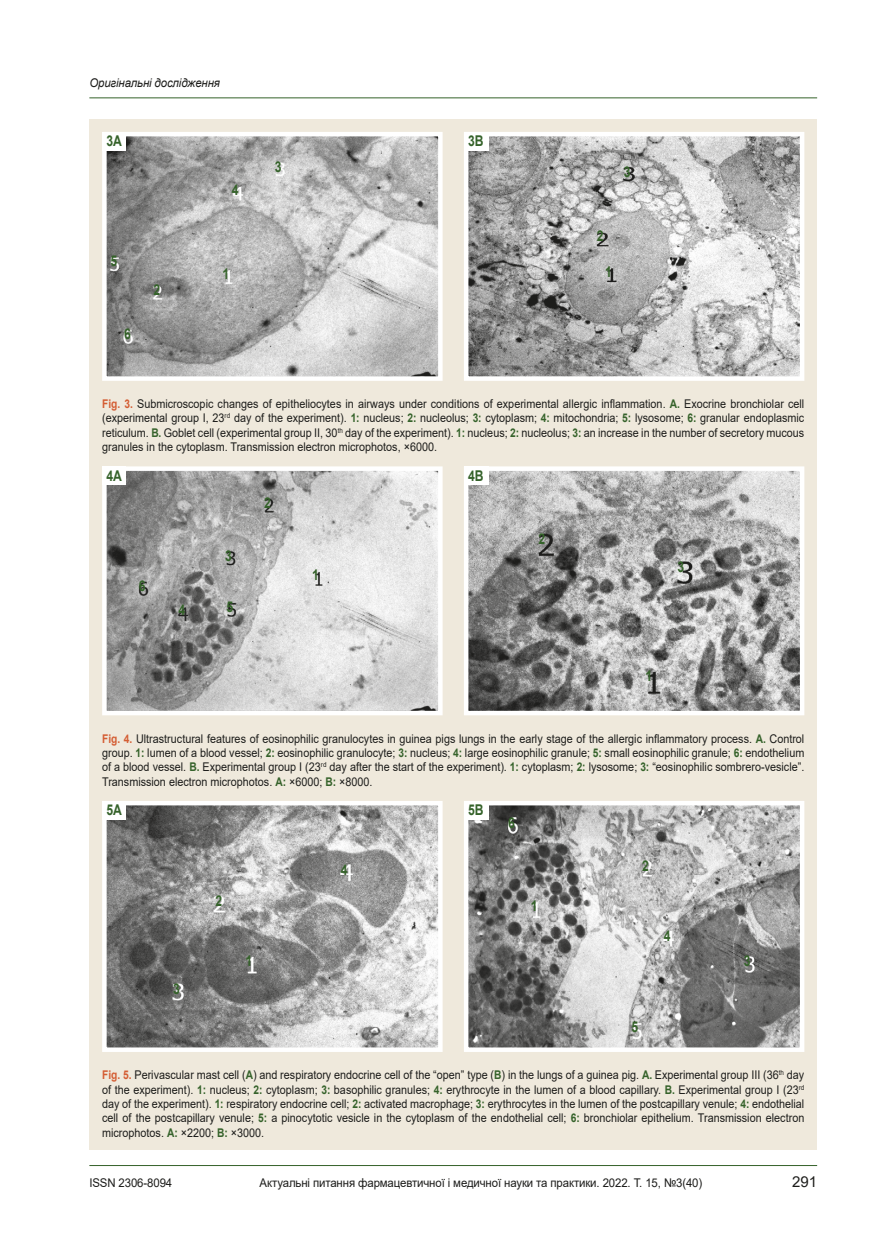
<style>
.page{position:relative;width:881px;height:1234px;background:#fff}
.page>*{position:absolute;margin:0;border:0;box-sizing:border-box;transform-origin:0 0}
.t1{font:15px "Arial";color:#1d1d1b}
.резюме_назв{font:700 14.85px "Arial";color:#35622a;scale:.82 1}
.примечание{font:12px/14.4px "Arial";color:#1d1d1b;text-align:justify;scale:.9 1}
.примечание-2{font:12px "Arial";color:#1d1d1b;scale:.95 1}
.t2{font:italic 12px "Arial";letter-spacing:-.01em;color:#1d1d1b;scale:.95 1}
.s1{font-weight:700;color:#d45d33}
.s2{font-weight:700;color:#35622a}
</style>
<div class="page">
<hr style="left:89px;top:1164px;width:727px;height:1px;background:#35622a">
<hr style="left:89px;top:97px;width:727px;height:1px;background:#35622a">
<div style="left:89px;top:119px;width:727px;height:1030px;background:#efe9dc"></div>
<svg style="left:102px;top:132px;width:341px;height:249px;background:#b8b8b7"></svg>
<svg style="left:464px;top:132px;width:341px;height:249px;background:#b6b6b5"></svg>
<svg style="left:102px;top:466px;width:341px;height:250px"></svg>
<svg style="left:464px;top:466px;width:341px;height:250px;background:#a4a3a3"></svg>
<svg style="left:102px;top:801px;width:341px;height:251px;background:#a2a2a1"></svg>
<svg style="left:464px;top:801px;width:341px;height:251px;background:#a1a0a0"></svg>
<div style="left:102px;top:132px;width:24px;height:18px;background:#fff"></div>
<div style="left:102px;top:466px;width:24px;height:18px;background:#fff"></div>
<div style="left:102px;top:800px;width:24px;height:19px;background:#fff"></div>
<div style="left:463px;top:132px;width:25px;height:18px;background:#fff"></div>
<div style="left:463px;top:466px;width:25px;height:18px;background:#fff"></div>
<div style="left:463px;top:800px;width:25px;height:19px;background:#fff"></div>
<p class="t2" style="left:89px;top:75px;width:139px">Оригінальні дослідження</p>
<p class="резюме_назв" style="left:106px;top:130px;width:20px">3A</p>
<p class="резюме_назв" style="left:110px;top:250px;width:10px">5</p>
<p class="резюме_назв" style="left:124px;top:323px;width:10px">6</p>
<p class="резюме_назв" style="left:153px;top:279px;width:10px">2</p>
<p class="резюме_назв" style="left:232px;top:180px;width:10px">4</p>
<p class="резюме_назв" style="left:222px;top:263px;width:10px">1</p>
<p class="резюме_назв" style="left:468px;top:130px;width:20px">3B</p>
<p class="резюме_назв" style="left:275px;top:156px;width:10px">3</p>
<p class="резюме_назв" style="left:623px;top:161px;width:10px">3</p>
<p class="резюме_назв" style="left:596px;top:225px;width:10px">2</p>
<p class="резюме_назв" style="left:605px;top:261px;width:10px">1</p>
<p class="примечание" style="left:102px;top:396px;width:781px"><span class="s1">Fig. 3.</span> Submicroscopic changes of epitheliocytes in airways under conditions of experimental allergic inflammation. <span class="s2">A.</span> Exocrine bronchiolar cell (experimental group I, 23<sup>rd</sup> day of the experiment). <span class="s2">1:</span> nucleus; <span class="s2">2:</span> nucleolus; <span class="s2">3:</span> cytoplasm; <span class="s2">4:</span> mitochondria; <span class="s2">5:</span> lysosome; <span class="s2">6:</span> granular endoplasmic reticulum. <span class="s2">B.</span> Goblet cell (experimental group II, 30<sup>th</sup> day of the experiment). <span class="s2">1:</span> nucleus; <span class="s2">2:</span> nucleolus; <span class="s2">3:</span> an increase in the number of secretory mucous granules in the cytoplasm. Transmission electron microphotos, ×6000.</p>
<p class="резюме_назв" style="left:106px;top:464px;width:20px">4A</p>
<p class="резюме_назв" style="left:139px;top:575px;width:10px">6</p>
<p class="резюме_назв" style="left:225px;top:545px;width:10px">3</p>
<p class="резюме_назв" style="left:178px;top:599px;width:10px">4</p>
<p class="резюме_назв" style="left:226px;top:596px;width:10px">5</p>
<p class="резюме_назв" style="left:264px;top:492px;width:10px">2</p>
<p class="резюме_назв" style="left:312px;top:564px;width:10px">1</p>
<p class="резюме_назв" style="left:468px;top:464px;width:20px">4B</p>
<p class="резюме_назв" style="left:538px;top:528px;width:10px">2</p>
<p class="резюме_назв" style="left:677px;top:555px;width:10px">3</p>
<p class="резюме_назв" style="left:645px;top:665px;width:10px">1</p>
<p class="примечание" style="left:102px;top:730px;width:781px"><span class="s1">Fig. 4.</span> Ultrastructural features of eosinophilic granulocytes in guinea pigs lungs in the early stage of the allergic inflammatory process. <span class="s2">A.</span> Control group. <span class="s2">1:</span> lumen of a blood vessel; <span class="s2">2:</span> eosinophilic granulocyte; <span class="s2">3:</span> nucleus; <span class="s2">4:</span> large eosinophilic granule; <span class="s2">5:</span> small eosinophilic granule; <span class="s2">6:</span> endothelium of a blood vessel. <span class="s2">B.</span> Experimental group I (23<sup>rd</sup> day after the start of the experiment). <span class="s2">1:</span> cytoplasm; <span class="s2">2:</span> lysosome; <span class="s2">3:</span> “eosinophilic sombrero-vesicle”.<br>Transmission electron microphotos. <span class="s2">A:</span> ×6000; <span class="s2">B:</span> ×8000.</p>
<p class="резюме_назв" style="left:106px;top:799px;width:20px">5A</p>
<p class="резюме_назв" style="left:173px;top:977px;width:10px">3</p>
<p class="резюме_назв" style="left:215px;top:889px;width:10px">2</p>
<p class="резюме_назв" style="left:245px;top:950px;width:10px">1</p>
<p class="резюме_назв" style="left:341px;top:859px;width:10px">4</p>
<p class="резюме_назв" style="left:468px;top:799px;width:20px">5B</p>
<p class="резюме_назв" style="left:508px;top:812px;width:10px">6</p>
<p class="резюме_назв" style="left:530px;top:895px;width:10px">1</p>
<p class="резюме_назв" style="left:642px;top:854px;width:10px">2</p>
<p class="резюме_назв" style="left:663px;top:924px;width:10px">4</p>
<p class="резюме_назв" style="left:631px;top:1016px;width:10px">5</p>
<p class="резюме_назв" style="left:743px;top:950px;width:10px">3</p>
<p class="примечание" style="left:102px;top:1067px;width:781px"><span class="s1">Fig. 5.</span> Perivascular mast cell (<span class="s2">A</span>) and respiratory endocrine cell of the “open” type (<span class="s2">B</span>) in the lungs of a guinea pig. <span class="s2">A.</span> Experimental group III (36<sup>th</sup> day of the experiment). <span class="s2">1:</span> nucleus; <span class="s2">2:</span> cytoplasm; <span class="s2">3:</span> basophilic granules; <span class="s2">4:</span> erythrocyte in the lumen of a blood capillary. <span class="s2">B.</span> Experimental group I (23<sup>rd </sup>day of the experiment). <span class="s2">1:</span> respiratory endocrine cell; <span class="s2">2:</span> activated macrophage; <span class="s2">3:</span> erythrocytes in the lumen of the postcapillary venule; <span class="s2">4:</span> endothelial cell of the postcapillary venule; <span class="s2">5:</span> a pinocytotic vesicle in the cytoplasm of the endothelial cell; <span class="s2">6:</span> bronchiolar epithelium. Transmission electron microphotos. <span class="s2">A:</span> ×2200; <span class="s2">B:</span> ×3000.</p>
<p class="примечание-2" style="left:89px;top:1174px;width:89px">ISSN 2306-8094</p>
<p class="примечание-2" style="left:259px;top:1174px;width:467px">Актуальні питання фармацевтичної і медичної науки та практики. 2022. Т. 15, №3(40)</p>
<p class="t1" style="left:791px;top:1171px;width:27px">291</p>
</div>
